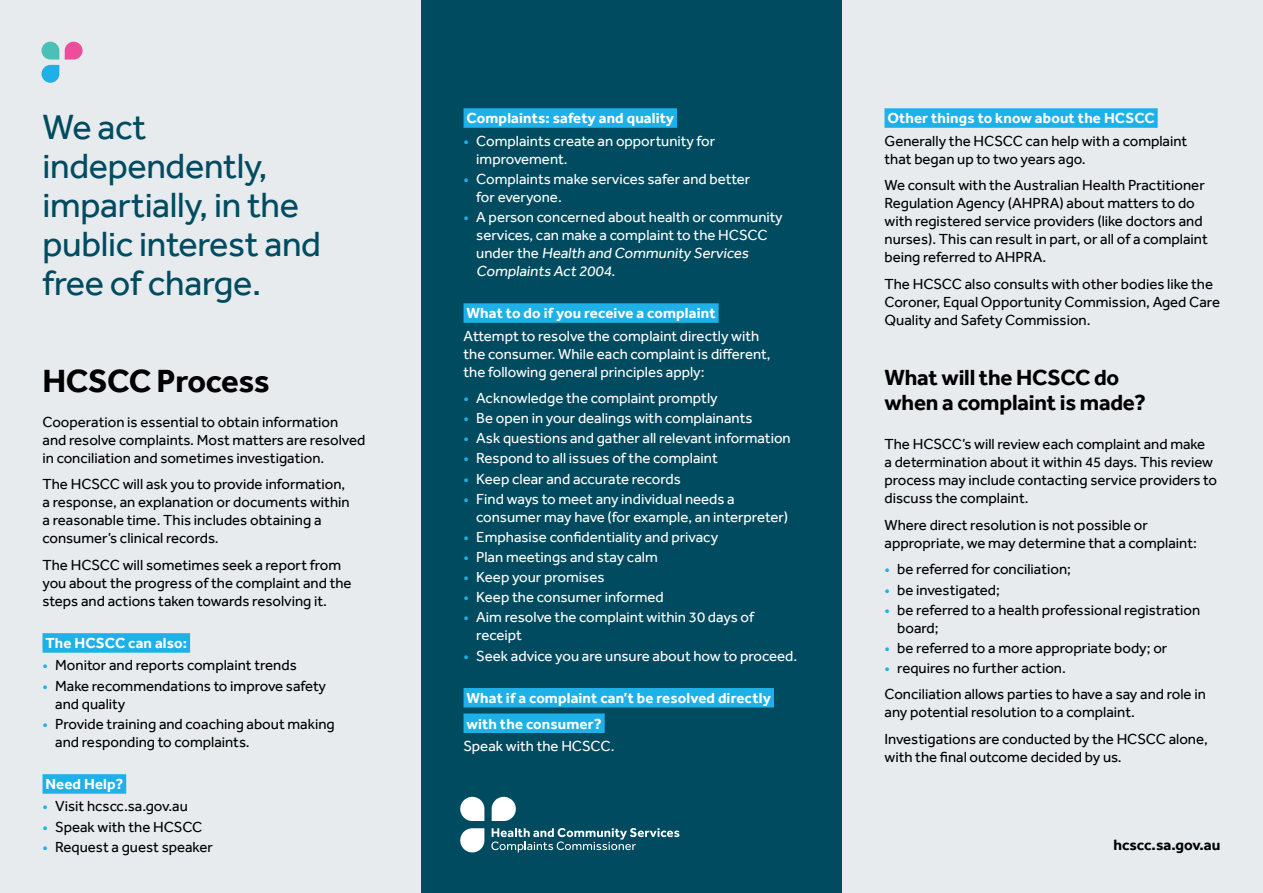
<style>
.page{position:relative;width:1263px;height:893px;background:#fff}
.page>*{position:absolute;margin:0;border:0;box-sizing:border-box;transform-origin:0 0}
.t1{font:36px/39px "Effra";letter-spacing:-.01em;color:#004b60}
.t2{font:700 33px "Effra";letter-spacing:-.01em;color:#000}
.t3{font:700 22.5px/25.5px "Effra";letter-spacing:-.01em;color:#000}
.t4{font:700 15.3px "Effra";color:#000}
.t5{font:15px/18px "Effra";color:#000}
.t6{font:15px/18px "Effra";color:#fff}
.t7{font:700 15px/25.5px "Effra";letter-spacing:.01em;color:#fff}
.s1{color:#1db1e7}
</style>
<div class="page">
<div style="left:842px;top:0;width:421px;height:893px;background:#e7ebee"></div>
<div style="left:421px;top:0;width:421px;height:893px;background:#004b60"></div>
<div style="left:0;top:0;width:421px;height:893px;background:#e7ebee"></div>
<div style="left:463px;top:108px;width:214px;height:20px;background:#1db1e7"></div>
<div style="left:463px;top:303px;width:256px;height:20px;background:#1db1e7"></div>
<div style="left:463px;top:688px;width:311px;height:19px;background:#1db1e7"></div>
<div style="left:463px;top:713px;width:142px;height:20px;background:#1db1e7"></div>
<svg style="left:491px;top:828px;width:188px;height:24px"></svg>
<svg style="left:492px;top:797px;width:24px;height:24px"></svg>
<svg style="left:460px;top:797px;width:24px;height:24px"></svg>
<svg style="left:460px;top:828px;width:24px;height:24px"></svg>
<svg style="left:65px;top:42px;width:18px;height:18px"></svg>
<svg style="left:41px;top:42px;width:18px;height:41px"></svg>
<div style="left:884px;top:108px;width:274px;height:20px;background:#1db1e7"></div>
<div style="left:43px;top:633px;width:147px;height:20px;background:#1db1e7"></div>
<div style="left:43px;top:774px;width:83px;height:20px;background:#1db1e7"></div>
<h1 class="t1" style="left:43px;top:107px;width:280px">We act independently, impartially, in the public interest and free of charge.</h1>
<p class="t7" style="left:887px;top:105px;width:269px">Other things to know about the HCSCC</p>
<p class="t7" style="left:466px;top:105px;width:209px">Complaints: safety and quality</p>
<p class="t6" style="left:476px;top:131px;width:240px;text-indent:-13px"><span class="s1">•</span> Complaints create an opportunity for improvement.</p>
<p class="t6" style="left:476px;top:169px;width:275px;text-indent:-13px"><span class="s1">•</span> Complaints make services safer and better for everyone.</p>
<p class="t6" style="left:476px;top:208px;width:308px;text-indent:-13px"><span class="s1">•</span> A person concerned about health or community services, can make a complaint to the HCSCC<br>u n d e r t h e Health and Community Services ComplaintsAct2004.</p>
<p class="t7" style="left:466px;top:300px;width:251px">What to do if you receive a complaint</p>
<p class="t6" style="left:463px;top:326px;width:309px">Attempt to resolve the complaint directly with the consumer. While each complaint is different, the following general principles apply:</p>
<p class="t6" style="left:463px;top:389px;width:256px"><span class="s1">•</span> Acknowledge the complaint promptly</p>
<p class="t6" style="left:463px;top:409px;width:291px"><span class="s1">•</span> Be open in your dealings with complainants</p>
<p class="t6" style="left:463px;top:429px;width:329px"><span class="s1">•</span> Ask questions and gather all relevant information</p>
<p class="t6" style="left:463px;top:449px;width:256px"><span class="s1">•</span> Respond to all issues of the complaint</p>
<p class="t6" style="left:463px;top:469px;width:219px"><span class="s1">•</span> Keep clear and accurate records</p>
<p class="t6" style="left:476px;top:490px;width:313px;text-indent:-13px"><span class="s1">•</span> Find ways to meet any individual needs a consumer may have (for example, an interpreter)</p>
<p class="t6" style="left:463px;top:528px;width:256px"><span class="s1">•</span> Emphasise confidentiality and privacy</p>
<p class="t6" style="left:463px;top:548px;width:196px"><span class="s1">•</span> Plan meetings and stay calm</p>
<p class="t6" style="left:463px;top:568px;width:142px"><span class="s1">•</span> Keep your promises</p>
<p class="t6" style="left:463px;top:588px;width:202px"><span class="s1">•</span> Keep the consumer informed</p>
<p class="t6" style="left:476px;top:608px;width:279px;text-indent:-13px"><span class="s1">•</span> Aim resolve the complaint within 30 days of receipt</p>
<p class="t6" style="left:463px;top:646px;width:335px"><span class="s1">•</span> Seek advice you are unsure about how to proceed.</p>
<p class="t7" style="left:466px;top:685px;width:306px">What if a complaint can’t be resolved directly with the consumer?</p>
<p class="t6" style="left:463px;top:737px;width:152px">Speak with the HCSCC.</p>
<p class="t5" style="left:884px;top:131px;width:304px">Generally the HCSCC can help with a complaint that began up to two years ago.</p>
<p class="t5" style="left:884px;top:176px;width:325px">We consult with the Australian Health Practitioner Regulation Agency (AHPRA) about matters to do with registered service providers (like doctors and nurses). This can result in part, or all of a complaint being referred to AHPRA.</p>
<p class="t5" style="left:884px;top:274px;width:337px">The HCSCC also consults with other bodies like the<br>Coroner, Equal Opportunity Commission, Aged Care<br>Quality and Safety Commission.</p>
<h2 class="t2" style="left:43px;top:361px;width:229px">HCSCC Process</h2>
<p class="t5" style="left:43px;top:412px;width:324px">Cooperation is essential to obtain information and resolve complaints. Most matters are resolved in conciliation and sometimes investigation.</p>
<p class="t5" style="left:43px;top:475px;width:309px">The HCSCC will ask you to provide information, a response, an explanation or documents within a reasonable time. This includes obtaining a consumer’s clinical records.</p>
<p class="t5" style="left:43px;top:555px;width:311px">The HCSCC will sometimes seek a report from you about the progress of the complaint and the steps and actions taken towards resolving it.</p>
<p class="t7" style="left:45px;top:630px;width:143px">The HCSCC can also:</p>
<p class="t5" style="left:43px;top:656px;width:256px"><span class="s1">•</span> Monitor and reports complaint trends</p>
<p class="t5" style="left:55px;top:676px;width:272px;text-indent:-13px"><span class="s1">•</span> Make recommendations to improve safety and quality</p>
<p class="t5" style="left:55px;top:714px;width:281px;text-indent:-13px"><span class="s1">•</span> Provide training and coaching about making and responding to complaints.</p>
<p class="t7" style="left:45px;top:771px;width:79px">Need Help?</p>
<p class="t5" style="left:43px;top:797px;width:147px"><span class="s1">•</span> Visit hcscc.sa.gov.au</p>
<p class="t5" style="left:43px;top:817px;width:161px"><span class="s1">•</span> Speak with the HCSCC</p>
<p class="t5" style="left:43px;top:837px;width:172px"><span class="s1">•</span> Request a guest speaker</p>
<h3 class="t3" style="left:884px;top:364px;width:263px">What will the HCSCC do when a complaint is made?</h3>
<p class="t5" style="left:884px;top:435px;width:334px">The HCSCC’s will review each complaint and make<br>a determination about it within 45 days. This review process may include contacting service providers to discuss the complaint.</p>
<p class="t5" style="left:884px;top:516px;width:314px">Where direct resolution is not possible or appropriate, we may determine that a complaint:</p>
<p class="t5" style="left:884px;top:560px;width:188px"><span class="s1">•</span> be referred for conciliation;</p>
<p class="t5" style="left:884px;top:580px;width:117px"><span class="s1">•</span> be investigated;</p>
<p class="t5" style="left:897px;top:600px;width:304px;text-indent:-13px"><span class="s1">•</span> be referred to a health professional registration board;</p>
<p class="t5" style="left:884px;top:639px;width:284px"><span class="s1">•</span> be referred to a more appropriate body; or</p>
<p class="t5" style="left:884px;top:654px;width:323px;line-height:26.5px"><span class="s1">•</span> requires no further action.<br>Conciliation allows parties to have a say and role in</p>
<p class="t5" style="left:884px;top:699px;width:325px;line-height:26.5px">any potential resolution to a complaint.<br>Investigations are conducted by the HCSCC alone,</p>
<p class="t5" style="left:884px;top:748px;width:239px">with the final outcome decided by us.</p>
<p class="t4" style="left:1113px;top:836px;width:109px">hcscc.sa.gov.au</p>
</div>
